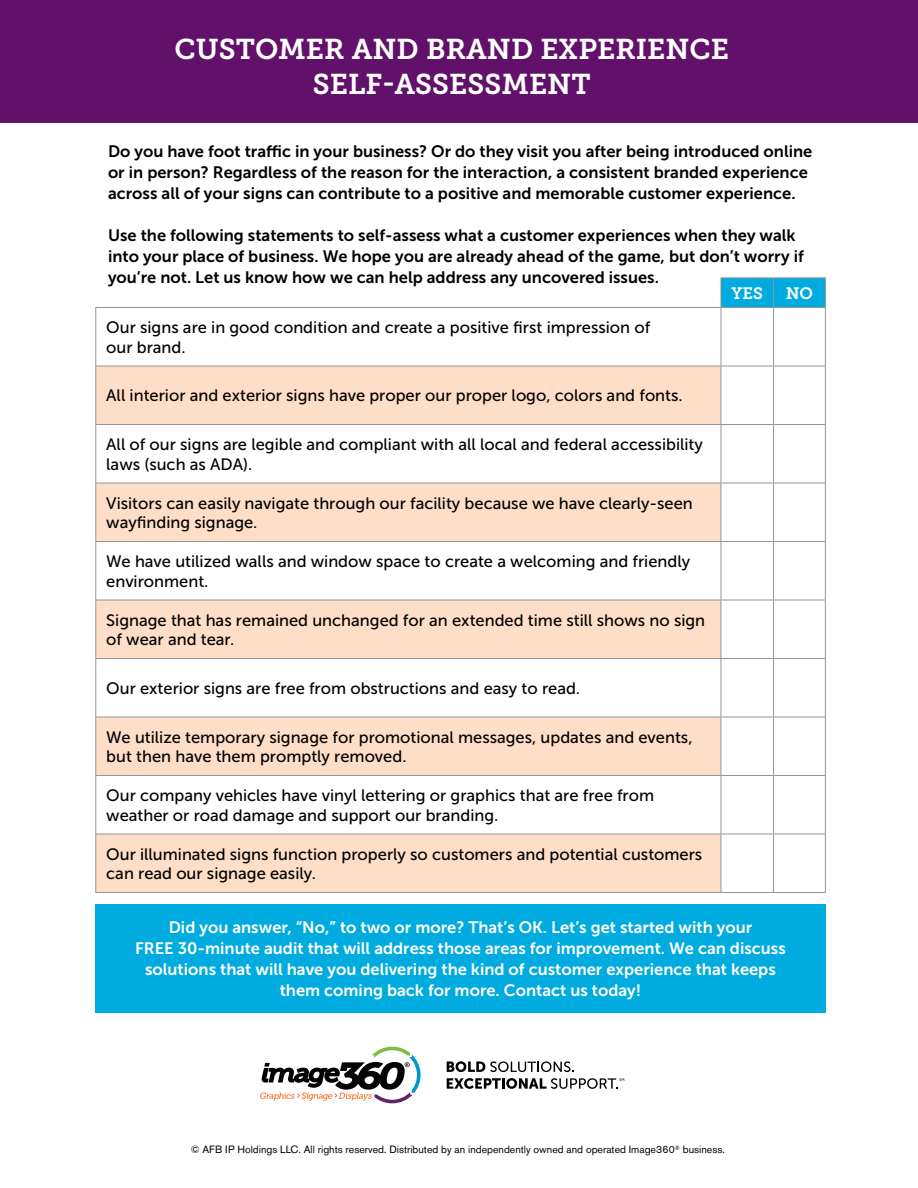
<style>
.page{position:relative;width:918px;height:1188px;background:#fff}
.page>*{position:absolute;margin:0;border:0;box-sizing:border-box;transform-origin:0 0}
.t1{font:28.5px/35.5px "Museo Slab 700";color:#fff;text-align:center}
.t2{font:16.5px/19.5px "Museo Sans 500";color:#000}
.t3{font:16.5px/21px "Museo Sans 700";color:#000}
.t4{font:16.5px/21px "Museo Sans 700";color:#fff;text-align:center}
.t5{font:16.5px "Museo Slab 700";color:#fff}
.No_Spacing{font:10.5px "Akzidenz Grotesk Std";color:#000}
</style>
<div class="page">
<svg style="left:96px;top:367px;width:625px;height:525px;fill:#fedec6"></svg>
<hr style="left:95px;top:307px;width:626px;height:1px;background:#939598">
<hr style="left:95px;top:308px;width:1px;height:58px;background:#939598">
<hr style="left:721px;top:308px;width:1px;height:58px;background:#939598">
<hr style="left:95px;top:366px;width:1px;height:58px;background:#939598">
<hr style="left:721px;top:366px;width:1px;height:58px;background:#939598">
<hr style="left:95px;top:425px;width:1px;height:58px;background:#939598">
<hr style="left:721px;top:425px;width:1px;height:58px;background:#939598">
<hr style="left:95px;top:483px;width:1px;height:58px;background:#939598">
<hr style="left:721px;top:483px;width:1px;height:58px;background:#939598">
<hr style="left:95px;top:542px;width:1px;height:58px;background:#939598">
<hr style="left:721px;top:542px;width:1px;height:58px;background:#939598">
<hr style="left:95px;top:600px;width:1px;height:58px;background:#939598">
<hr style="left:721px;top:600px;width:1px;height:58px;background:#939598">
<hr style="left:95px;top:659px;width:1px;height:58px;background:#939598">
<hr style="left:721px;top:659px;width:1px;height:58px;background:#939598">
<hr style="left:95px;top:717px;width:1px;height:58px;background:#939598">
<hr style="left:721px;top:717px;width:1px;height:58px;background:#939598">
<hr style="left:95px;top:776px;width:1px;height:58px;background:#939598">
<hr style="left:721px;top:776px;width:1px;height:58px;background:#939598">
<hr style="left:95px;top:834px;width:1px;height:58px;background:#939598">
<hr style="left:721px;top:834px;width:1px;height:58px;background:#939598">
<hr style="left:95px;top:892px;width:626px;height:1px;background:#939598">
<svg style="left:721px;top:278px;width:105px;height:29px;background:#05aadc"></svg>
<hr style="left:721px;top:307px;width:53px;height:1px;background:#939598">
<hr style="left:774px;top:307px;width:52px;height:1px;background:#939598">
<hr style="left:773px;top:308px;width:1px;height:58px;background:#939598">
<hr style="left:825px;top:308px;width:1px;height:58px;background:#939598">
<hr style="left:95px;top:366px;width:626px;height:1px;background:#939598">
<hr style="left:721px;top:366px;width:53px;height:1px;background:#939598">
<hr style="left:774px;top:366px;width:52px;height:1px;background:#939598">
<hr style="left:773px;top:366px;width:1px;height:58px;background:#939598">
<hr style="left:825px;top:366px;width:1px;height:58px;background:#939598">
<hr style="left:95px;top:424px;width:626px;height:1px;background:#939598">
<hr style="left:721px;top:424px;width:53px;height:1px;background:#939598">
<hr style="left:774px;top:424px;width:52px;height:1px;background:#939598">
<hr style="left:773px;top:425px;width:1px;height:58px;background:#939598">
<hr style="left:825px;top:425px;width:1px;height:58px;background:#939598">
<hr style="left:95px;top:483px;width:626px;height:1px;background:#939598">
<hr style="left:721px;top:483px;width:53px;height:1px;background:#939598">
<hr style="left:774px;top:483px;width:52px;height:1px;background:#939598">
<hr style="left:773px;top:483px;width:1px;height:58px;background:#939598">
<hr style="left:825px;top:483px;width:1px;height:58px;background:#939598">
<hr style="left:95px;top:541px;width:626px;height:1px;background:#939598">
<hr style="left:721px;top:541px;width:53px;height:1px;background:#939598">
<hr style="left:774px;top:541px;width:52px;height:1px;background:#939598">
<hr style="left:773px;top:542px;width:1px;height:58px;background:#939598">
<hr style="left:825px;top:542px;width:1px;height:58px;background:#939598">
<hr style="left:95px;top:600px;width:626px;height:1px;background:#939598">
<hr style="left:721px;top:600px;width:53px;height:1px;background:#939598">
<hr style="left:774px;top:600px;width:52px;height:1px;background:#939598">
<hr style="left:773px;top:600px;width:1px;height:58px;background:#939598">
<hr style="left:825px;top:600px;width:1px;height:58px;background:#939598">
<hr style="left:95px;top:658px;width:626px;height:1px;background:#939598">
<hr style="left:721px;top:658px;width:53px;height:1px;background:#939598">
<hr style="left:774px;top:658px;width:52px;height:1px;background:#939598">
<hr style="left:773px;top:659px;width:1px;height:58px;background:#939598">
<hr style="left:825px;top:659px;width:1px;height:58px;background:#939598">
<hr style="left:95px;top:717px;width:626px;height:1px;background:#939598">
<hr style="left:721px;top:717px;width:53px;height:1px;background:#939598">
<hr style="left:774px;top:717px;width:52px;height:1px;background:#939598">
<hr style="left:773px;top:717px;width:1px;height:58px;background:#939598">
<hr style="left:825px;top:717px;width:1px;height:58px;background:#939598">
<hr style="left:95px;top:775px;width:626px;height:1px;background:#939598">
<hr style="left:721px;top:775px;width:53px;height:1px;background:#939598">
<hr style="left:774px;top:775px;width:52px;height:1px;background:#939598">
<hr style="left:773px;top:776px;width:1px;height:58px;background:#939598">
<hr style="left:825px;top:776px;width:1px;height:58px;background:#939598">
<hr style="left:95px;top:834px;width:626px;height:1px;background:#939598">
<hr style="left:721px;top:834px;width:53px;height:1px;background:#939598">
<hr style="left:774px;top:834px;width:52px;height:1px;background:#939598">
<hr style="left:773px;top:834px;width:1px;height:58px;background:#939598">
<hr style="left:825px;top:834px;width:1px;height:58px;background:#939598">
<hr style="left:721px;top:892px;width:53px;height:1px;background:#939598">
<hr style="left:774px;top:892px;width:52px;height:1px;background:#939598">
<div style="left:95px;top:904px;width:731px;height:109px;background:#00abdf"></div>
<div style="left:0;top:0;width:918px;height:123px;background:#61116a"></div>
<svg style="left:260px;top:1047px;width:161px;height:56px"></svg>
<svg style="left:447px;top:1061px;width:127px;height:11px"></svg>
<svg style="left:447px;top:1078px;width:177px;height:11px"></svg>
<p class="t1" style="left:175px;top:31px;width:556px">CUSTOMER AND BRAND EXPERIENCE<br>SELF-ASSESSMENT</p>
<p class="t3" style="left:108px;top:141px;width:706px">Do you have foot traffic in your business? Or do they visit you after being introduced online or in person? Regardless of the reason for the interaction, a consistent branded experience across all of your signs can contribute to a positive and memorable customer experience.</p>
<p class="t3" style="left:108px;top:225px;width:697px">Use the following statements to self-assess what a customer experiences when they walk into your place of business. We hope you are already ahead of the game, but don’t worry if you’re not. Let us know how we can help address any uncovered issues.</p>
<p class="t5" style="left:732px;top:284px;width:33px">YES</p>
<p class="t5" style="left:786px;top:284px;width:29px">NO</p>
<p class="t2" style="left:106px;top:318px;width:545px">Our signs are in good condition and create a positive first impression of our brand.</p>
<p class="t2" style="left:106px;top:386px;width:578px">All interior and exterior signs have proper our proper logo, colors and fonts.</p>
<p class="t2" style="left:106px;top:435px;width:598px">All of our signs are legible and compliant with all local and federal accessibility laws (such as ADA).</p>
<p class="t2" style="left:106px;top:493px;width:588px">Visitors can easily navigate through our facility because we have clearly-seen wayfinding signage.</p>
<p class="t2" style="left:106px;top:552px;width:585px">We have utilized walls and window space to create a welcoming and friendly environment.</p>
<p class="t2" style="left:106px;top:610px;width:600px">Signage that has remained unchanged for an extended time still shows no sign of wear and tear.</p>
<p class="t2" style="left:106px;top:679px;width:475px">Our exterior signs are free from obstructions and easy to read.</p>
<p class="t2" style="left:106px;top:727px;width:588px">We utilize temporary signage for promotional messages, updates and events, but then have them promptly removed.</p>
<p class="t2" style="left:106px;top:786px;width:549px">Our company vehicles have vinyl lettering or graphics that are free from weather or road damage and support our branding.</p>
<p class="t2" style="left:106px;top:844px;width:598px">Our illuminated signs function properly so customers and potential customers can read our signage easily.</p>
<p class="t4" style="left:135px;top:917px;width:652px">Did you answer, “No,” to two or more? That’s OK. Let’s get started with your<br>FREE 30-minute audit that will address those areas for improvement. We can discuss solutions that will have you delivering the kind of customer experience that keeps them coming back for more. Contact us today!</p>
<p class="No_Spacing" style="left:191px;top:1143px;width:536px">© AFB IP Holdings LLC. All rights reserved. Distributed by an independently owned and operated Image360<sup>®</sup> business.</p>
</div>
